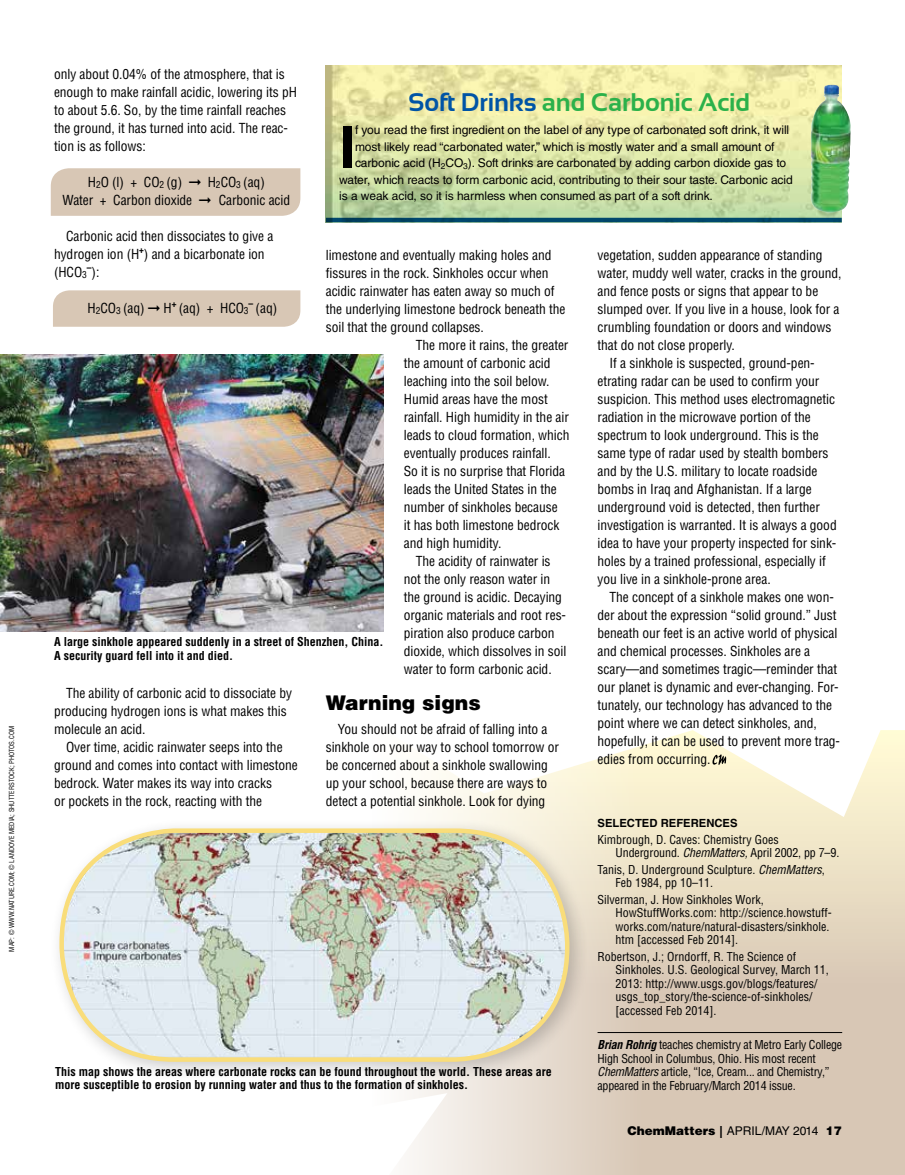
<style>
.page{position:relative;width:905px;height:1175px;background:#fff}
.page>*{position:absolute;margin:0;border:0;box-sizing:border-box;transform-origin:0 0}
.t1{font:700 57.9px "Helvetica LT Std";color:#000}
.t2{font:700 25.5px "Sansation";letter-spacing:-.005em;color:#2bb14a}
.t3{font:900 20.25px "Helvetica LT Std";color:#000}
.t4{font:condensed 13.5px/18px "Helvetica LT Std";letter-spacing:-.005em;color:#000}
.t5{font:condensed 12px/13.5px "Helvetica LT Std";color:#000}
.t6{font:12px "Helvetica LT Std";letter-spacing:-.005em;color:#000}
.t7{font:700 condensed 12px/13.5px "Helvetica LT Std";color:#000}
.t8{font:condensed 12px/13.5px "Helvetica LT Std";letter-spacing:-.02em;color:#000}
.t9{font:900 12px "Helvetica LT Std";color:#000}
.t10{font:700 11.25px "Helvetica LT Std";color:#000}
.t11{font:condensed 6.75px "Helvetica LT Std";color:#000}
.s1{color:#0054a6}
.s2{font-style:italic}
.s3{font-weight:700;font-style:italic}
.s4{font-weight:400}
</style>
<div class="page">
<div style="left:51px;top:168px;width:249px;height:48px;background:#d8c7b5"></div>
<svg style="left:407px;top:730px;width:497px;height:444px;background:#e8dcca"></svg>
<div style="left:53px;top:290px;width:247px;height:37px;background:#d8c7b5"></div>
<img style="left:325px;top:66px;width:516px;height:156px">
<hr style="left:597px;top:1032px;width:245px;height:1px;background:#000">
<svg style="left:712px;top:754px;width:14px;height:11px"></svg>
<div style="left:49px;top:818px;width:540px;height:263px;background:#000;opacity:.2"></div>
<img style="left:62px;top:830px;width:505px;height:229px">
<div style="left:59px;top:828px;width:510px;height:233px;border:4px solid #f9dd7a;border-radius:113px"></div>
<img style="left:0;top:354px;width:383px;height:277px">
<img style="left:810px;top:85px;width:40px;height:127px">
<svg style="left:326px;top:218px;width:515px;height:4px;background:#004669"></svg>
<p class="t11" style="left:7px;top:951px;width:226px;rotate:-90deg">map: © www.nature.com; © landove media; shutterstock; photos.com</p>
<p class="t4" style="left:54px;top:65px;width:244px">only about 0.04% of the atmosphere, that is enough to make rainfall acidic, lowering its pH to about 5.6. So, by the time rainfall reaches the ground, it has turned into acid. The reac&shy;tion is as follows:</p>
<p class="t4" style="left:62px;top:173px;width:229px;text-align:center">H<sub>2</sub>O (l) + CO<sub>2</sub> (g) ➞ H<sub>2</sub>CO<sub>3</sub> (aq)<br>Water + Carbon dioxide ➞ Carbonic acid</p>
<p class="t4" style="left:54px;top:227px;width:221px;text-indent:12px">Carbonic acid then dissociates to give a hydrogen ion (H<sup>+</sup>) and a bicarbonate ion (HCO<sub>3</sub><sup>–</sup>):</p>
<p class="t4" style="left:87px;top:299px;width:191px">H<sub>2</sub>CO<sub>3</sub> (aq) ➞ H<sup>+</sup> (aq) + HCO<sub>3</sub><sup>–</sup> (aq)</p>
<h2 class="t2" style="left:408px;top:88px;width:343px"><span class="s1">Soft Drinks</span> and Carbonic Acid</h2>
<h1 class="t1" style="left:339px;top:112px;width:18px">I</h1>
<p class="t6" style="left:355px;top:123px;width:436px">f you read the first ingredient on the label of any type of carbonated soft drink, it will</p>
<p class="t6" style="left:355px;top:140px;width:421px">most likely read “carbonated water,” which is mostly water and a small amount of</p>
<p class="t6" style="left:355px;top:156px;width:432px">carbonic acid (H<sub>2</sub>CO<sub>3</sub>). Soft drinks are carbonated by adding carbon dioxide gas to</p>
<p class="t6" style="left:339px;top:173px;width:455px">water, which reacts to form carbonic acid, contributing to their sour taste. Carbonic acid</p>
<p class="t6" style="left:339px;top:189px;width:375px">is a weak acid, so it is harmless when consumed as part of a soft drink.</p>
<p class="t4" style="left:597px;top:246px;width:226px">vegetation, sudden appearance of standing</p>
<p class="t4" style="left:597px;top:264px;width:245px">water, muddy well water, cracks in the ground,</p>
<p class="t4" style="left:597px;top:282px;width:222px">and fence posts or signs that appear to be</p>
<p class="t4" style="left:597px;top:300px;width:243px">slumped over. If you live in a house, look for a</p>
<p class="t4" style="left:597px;top:318px;width:235px">crumbling foundation or doors and windows</p>
<p class="t4" style="left:597px;top:336px;width:139px">that do not close properly.</p>
<p class="t4" style="left:609px;top:354px;width:207px">If a sinkhole is suspected, ground-pen-</p>
<p class="t4" style="left:597px;top:372px;width:223px">etrating radar can be used to confirm your</p>
<p class="t4" style="left:597px;top:390px;width:239px">suspicion. This method uses electromagnetic</p>
<p class="t4" style="left:597px;top:408px;width:215px">radiation in the microwave portion of the</p>
<p class="t4" style="left:597px;top:426px;width:223px">spectrum to look underground. This is the</p>
<p class="t4" style="left:597px;top:444px;width:232px">same type of radar used by stealth bombers</p>
<p class="t4" style="left:597px;top:462px;width:221px">and by the U .S. military to locate roadside</p>
<p class="t4" style="left:597px;top:480px;width:216px">bombs in Iraq and Afghanistan. If a large</p>
<p class="t4" style="left:597px;top:498px;width:224px">underground void is detected, then further</p>
<p class="t4" style="left:597px;top:516px;width:241px">investigation is warranted. It is always a good</p>
<p class="t4" style="left:597px;top:534px;width:240px">idea to have your property inspected for sink-</p>
<p class="t4" style="left:597px;top:552px;width:230px">holes by a trained professional, especially if</p>
<p class="t4" style="left:597px;top:570px;width:175px">you live in a sinkhole-prone area.</p>
<p class="t4" style="left:609px;top:588px;width:226px">The concept of a sinkhole makes one won-</p>
<p class="t4" style="left:597px;top:606px;width:240px">der about the expression “solid ground.” Just</p>
<p class="t4" style="left:597px;top:624px;width:241px">beneath our feet is an active world of physical</p>
<p class="t4" style="left:597px;top:642px;width:214px">and chemical processes. Sinkholes are a</p>
<p class="t4" style="left:597px;top:660px;width:241px">scary—and sometimes tragic—reminder that</p>
<p class="t4" style="left:597px;top:678px;width:242px">our planet is dynamic and ever-changing. For-</p>
<p class="t4" style="left:597px;top:696px;width:236px">tunately, our technology has advanced to the</p>
<p class="t4" style="left:597px;top:714px;width:221px">point where we can detect sinkholes, and,</p>
<p class="t4" style="left:597px;top:732px;width:244px">hopefully, it can be used to prevent more trag-</p>
<p class="t4" style="left:597px;top:750px;width:114px">edies from occurring.</p>
<p class="t4" style="left:326px;top:246px;width:227px">limestone and eventually making holes and</p>
<p class="t4" style="left:326px;top:264px;width:224px">fissures in the rock. Sinkholes occur when</p>
<p class="t4" style="left:326px;top:282px;width:230px">acidic rainwater has eaten away so much of</p>
<p class="t4" style="left:326px;top:300px;width:241px">the underlying limestone bedrock beneath the</p>
<p class="t4" style="left:326px;top:318px;width:160px">soil that the ground collapses.</p>
<p class="t4" style="left:416px;top:336px;width:154px">The more it rains, the greater</p>
<p class="t4" style="left:404px;top:354px;width:148px">the amount of carbonic acid</p>
<p class="t4" style="left:404px;top:372px;width:147px">leaching into the soil below.</p>
<p class="t4" style="left:404px;top:390px;width:145px">Humid areas have the most</p>
<p class="t4" style="left:404px;top:408px;width:166px">rainfall. High humidity in the air</p>
<p class="t4" style="left:404px;top:426px;width:167px">leads to cloud formation, which</p>
<p class="t4" style="left:404px;top:444px;width:148px">eventually produces rainfall.</p>
<p class="t4" style="left:404px;top:462px;width:163px">So it is no surprise that Florida</p>
<p class="t4" style="left:404px;top:480px;width:154px">leads the U nited States in the</p>
<p class="t4" style="left:404px;top:498px;width:155px">number of sinkholes because</p>
<p class="t4" style="left:404px;top:516px;width:157px">it has both limestone bedrock</p>
<p class="t4" style="left:404px;top:534px;width:99px">and high humidity.</p>
<p class="t4" style="left:416px;top:552px;width:136px">The acidity of rainwater is</p>
<p class="t4" style="left:404px;top:570px;width:148px">not the only reason water in</p>
<p class="t4" style="left:404px;top:588px;width:160px">the ground is acidic. Decaying</p>
<p class="t4" style="left:404px;top:606px;width:164px">organic materials and root res-</p>
<p class="t4" style="left:404px;top:624px;width:152px">piration also produce carbon</p>
<p class="t4" style="left:404px;top:642px;width:164px">dioxide, which dissolves in soil</p>
<p class="t4" style="left:404px;top:660px;width:149px">water to form carbonic acid.</p>
<h3 class="t3" style="left:326px;top:689px;width:156px">Warning signs</h3>
<p class="t4" style="left:326px;top:720px;width:235px;text-indent:12px">You should not be afraid of falling into a sinkhole on your way to school tomorrow or be concerned about a sinkhole swallowing up your school, because there are ways to detect a potential sinkhole. Look for dying</p>
<p class="t7" style="left:54px;top:635px;width:331px">A large sinkhole appeared suddenly in a street of Shenzhen, China.<br>A security guard fell into it and died.</p>
<p class="t4" style="left:54px;top:684px;width:240px;text-indent:12px">The ability of carbonic acid to dissociate by producing hydrogen ions is what makes this molecule an acid.</p>
<p class="t4" style="left:54px;top:738px;width:245px;text-indent:12px">Over time, acidic rainwater seeps into the ground and comes into contact with limestone bedrock. Water makes its way into cracks<br>or pockets in the rock, reacting with the</p>
<p class="t7" style="left:55px;top:1064px;width:498px">This map shows the areas where carbonate rocks can be found throughout the world. These areas are more susceptible to erosion by running water and thus to the formation of sinkholes.</p>
<p class="t10" style="left:597px;top:816px;width:31px">SELECTED</p>
<p class="t10" style="left:660px;top:816px;width:9px">REFERENCES</p>
<p class="t5" style="left:615px;top:832px;width:225px;text-indent:-18px">Kimbrough, D. Caves: Chemistry Goes<br>U nderground. <span class="s2">ChemMatters,</span> April 2002, pp 7–9.</p>
<p class="t5" style="left:615px;top:862px;width:211px;text-indent:-18px">Tanis, D. U nderground Sculpture. <span class="s2">ChemMatters</span>,<br>Feb 1984, pp 10–11.</p>
<p class="t5" style="left:615px;top:892px;width:218px;text-indent:-18px">Silverman, J. How Sinkholes Work, HowStuffWorks.com: http://science.howstuff&shy;works.com/nature/natural-disasters/sinkhole. htm [accessed Feb 2014].</p>
<p class="t5" style="left:615px;top:949px;width:215px;text-indent:-18px">Robertson, J.; Orndorff, R. The Science of Sinkholes. U .S. Geological Survey, March 11, 2013: http://www.usgs.gov/blogs/features/ usgs_top_story/the-science-of-sinkholes/ [accessed Feb 2014].</p>
<p class="t8" style="left:597px;top:1038px;width:246px"><span class="s3">Brian Rohrig</span> teaches chemistry at Metro Early College High School in Columbus, Ohio. His most recent <span class="s2">ChemMatters</span> article, “Ice, Cream... and Chemistry,” appeared in the February/March 2014 issue.</p>
<p class="t9" style="left:627px;top:1123px;width:216px">chemmatters | <span class="s4">APRIL/MAY 2014</span> 17</p>
</div>
